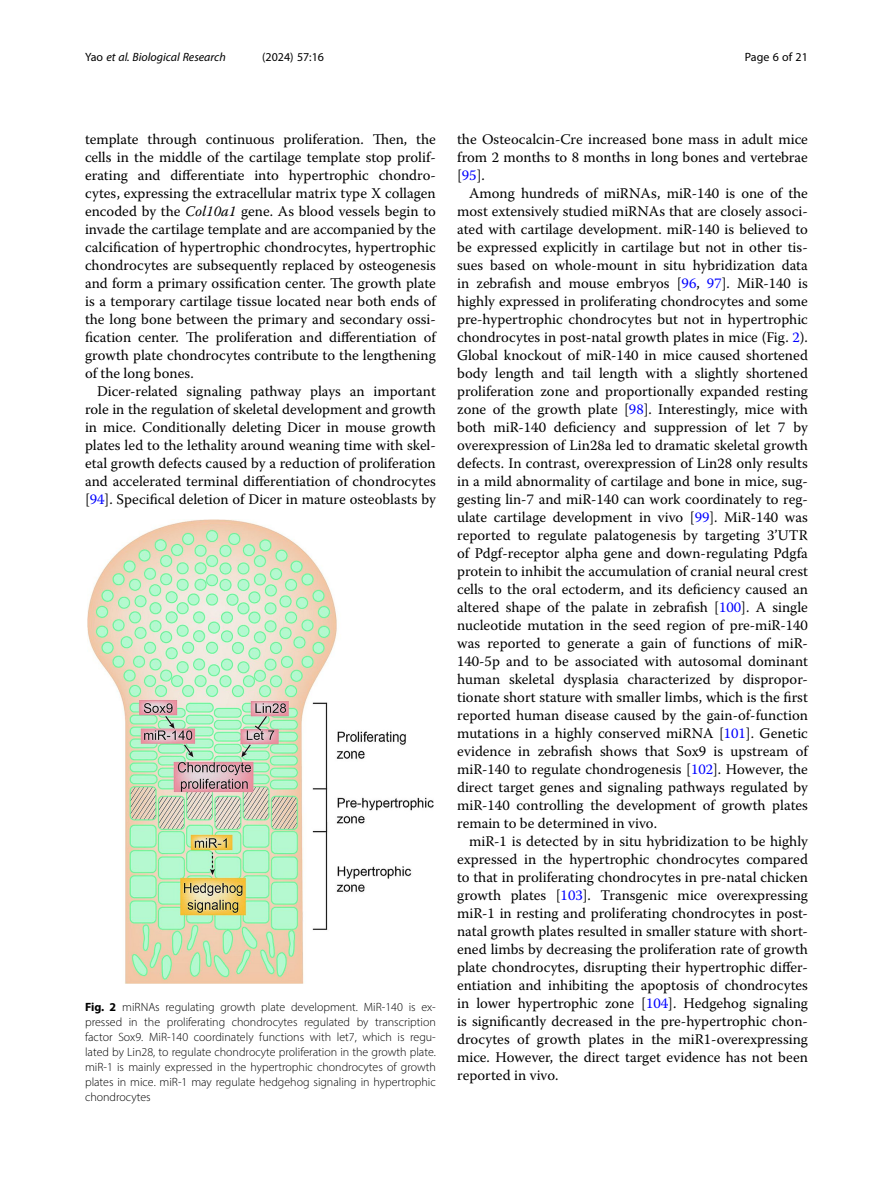
<style>
.page{position:relative;width:893px;height:1191px;background:#fff}
.page>*{position:absolute;margin:0;border:0;box-sizing:border-box;transform-origin:0 0}
.Body_Text_Indent{font:14.7px/18px "Warnock Pro";color:#000;text-align:justify}
.Body_Text{font:14.7px/18px "Warnock Pro";color:#000;text-align:justify}
.Figure_Caption{font:300 12px/15px "Myriad Pro";color:#000;text-align:justify}
.t1{font:italic 12px "Myriad Pro";color:#000}
.t2{font:12px "Myriad Pro";color:#000}
.s1{font-style:normal}
.s2{font-style:italic}
.s3{color:#00f}
.s4{font-weight:700}
</style>
<div class="page">
<img style="left:87px;top:520px;width:347px;height:464px">
<p class="t1" style="left:85px;top:50px;width:142px"><span class="s1">Yao</span> et al. Biological Research</p>
<p class="t2" style="left:262px;top:50px;width:63px">(2024) 57:16</p>
<p class="t2" style="left:745px;top:50px;width:65px">Page 6 of 21</p>
<p class="Body_Text" style="left:85px;top:130px;width:352px">template through continuous proliferation. Then, the cells in the middle of the cartilage template stop prolif&shy;erating and differentiate into hypertrophic chondro&shy;cytes, expressing the extracellular matrix type X collagen encoded by the <span class="s2">Col10a1</span> gene. As blood vessels begin to invade the cartilage template and are accompanied by the calcification of hypertrophic chondrocytes, hypertrophic chondrocytes are subsequently replaced by osteogenesis and form a primary ossification center. The growth plate is a temporary cartilage tissue located near both ends of the long bone between the primary and secondary ossi&shy;fication center. The proliferation and differentiation of growth plate chondrocytes contribute to the lengthening of the long bones.</p>
<p class="Body_Text_Indent" style="left:85px;top:382px;width:352px;text-indent:12px">Dicer-related signaling pathway plays an important role in the regulation of skeletal development and growth in mice. Conditionally deleting Dicer in mouse growth plates led to the lethality around weaning time with skel&shy;etal growth defects caused by a reduction of proliferation and accelerated terminal differentiation of chondrocytes [<span class="s3">94</span>]. Specifical deletion of Dicer in mature osteoblasts by</p>
<p class="Figure_Caption" style="left:85px;top:999px;width:352px"><span class="s4">Fig. 2</span> miRNAs regulating growth plate development. MiR-140 is ex&shy;pressed in the proliferating chondrocytes regulated by transcription factor Sox9. MiR-140 coordinately functions with let7, which is regu&shy;lated by Lin28, to regulate chondrocyte proliferation in the growth plate. miR-1 is mainly expressed in the hypertrophic chondrocytes of growth plates in mice. miR-1 may regulate hedgehog signaling in hypertrophic chondrocytes</p>
<p class="Body_Text_Indent" style="left:457px;top:130px;width:352px">the Osteocalcin-Cre increased bone mass in adult mice from 2 months to 8 months in long bones and vertebrae [<span class="s3">95</span>].</p>
<p class="Body_Text_Indent" style="left:457px;top:184px;width:352px;text-indent:12px">Among hundreds of miRNAs, miR-140 is one of the most extensively studied miRNAs that are closely associ&shy;ated with cartilage development. miR-140 is believed to be expressed explicitly in cartilage but not in other tis&shy;sues based on whole-mount in situ hybridization data in zebrafish and mouse embryos [<span class="s3">96</span>, <span class="s3">97</span>]. MiR-140 is highly expressed in proliferating chondrocytes and some pre-hypertrophic chondrocytes but not in hypertrophic chondrocytes in post-natal growth plates in mice (Fig. <span class="s3">2</span>).<br>Global knockout of miR-140 in mice caused shortened body length and tail length with a slightly shortened proliferation zone and proportionally expanded resting zone of the growth plate [<span class="s3">98</span>]. Interestingly, mice with both miR-140 deficiency and suppression of let 7 by overexpression of Lin28a led to dramatic skeletal growth defects. In contrast, overexpression of Lin28 only results in a mild abnormality of cartilage and bone in mice, sug&shy;gesting lin-7 and miR-140 can work coordinately to reg&shy;ulate cartilage development in vivo [<span class="s3">99</span>]. MiR-140 was reported to regulate palatogenesis by targeting 3’UTR of Pdgf-receptor alpha gene and down-regulating Pdgfa protein to inhibit the accumulation of cranial neural crest cells to the oral ectoderm, and its deficiency caused an altered shape of the palate in zebrafish [<span class="s3">100</span>]. A single nucleotide mutation in the seed region of pre-miR-140 was reported to generate a gain of functions of miR-140-5p and to be associated with autosomal dominant human skeletal dysplasia characterized by dispropor&shy;tionate short stature with smaller limbs, which is the first reported human disease caused by the gain-of-function mutations in a highly conserved miRNA [<span class="s3">101</span>]. Genetic evidence in zebrafish shows that Sox9 is upstream of miR-140 to regulate chondrogenesis [<span class="s3">102</span>]. However, the direct target genes and signaling pathways regulated by miR-140 controlling the development of growth plates remain to be determined in vivo.</p>
<p class="Body_Text_Indent" style="left:457px;top:832px;width:352px;text-indent:12px">miR-1 is detected by in situ hybridization to be highly expressed in the hypertrophic chondrocytes compared to that in proliferating chondrocytes in pre-natal chicken growth plates [<span class="s3">103</span>]. Transgenic mice overexpressing miR-1 in resting and proliferating chondrocytes in post&shy;natal growth plates resulted in smaller stature with short&shy;ened limbs by decreasing the proliferation rate of growth plate chondrocytes, disrupting their hypertrophic differ&shy;entiation and inhibiting the apoptosis of chondrocytes in lower hypertrophic zone [<span class="s3">104</span>]. Hedgehog signaling is significantly decreased in the pre-hypertrophic chon&shy;drocytes of growth plates in the miR1-overexpressing mice. However, the direct target evidence has not been reported in vivo.</p>
</div>
